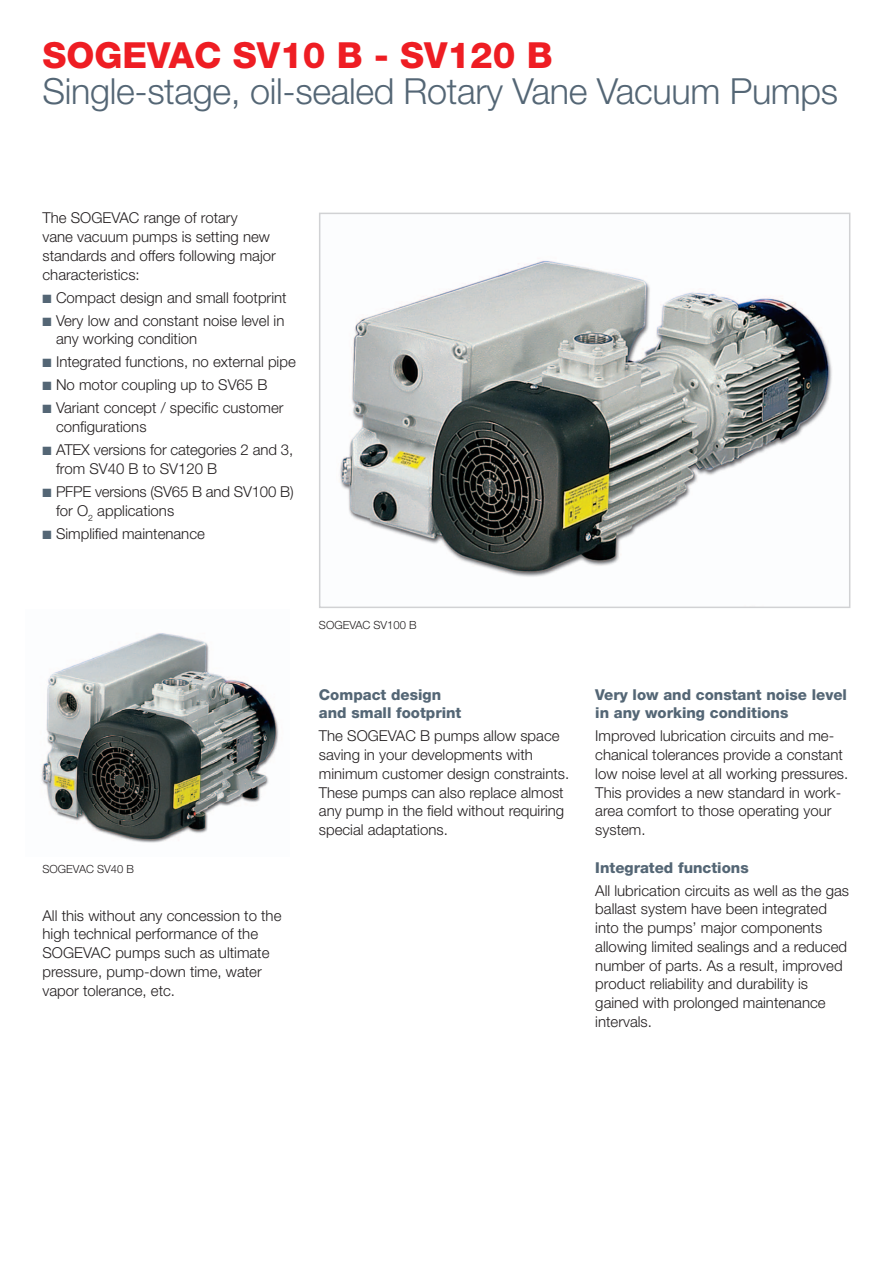
<style>
.page{position:relative;width:893px;height:1263px;background:#fff}
.page>*{position:absolute;margin:0;border:0;box-sizing:border-box;transform-origin:0 0}
.t1{font:300 36px "Helvetica Neue LT Std";letter-spacing:-.01em;color:#546675}
.t2{font:800 36px "Helvetica Neue LT Std";color:#ee1d23}
.t3{font:300 15px/18.8px "Helvetica Neue LT Std";color:#231f20}
.t4{font:800 15px/18.8px "Helvetica Neue LT Std";color:#546675}
.t5{font:300 11.25px "Helvetica Neue LT Std";color:#231f20}
.s1{color:#546675}
</style>
<div class="page">
<img style="left:340px;top:260px;width:492px;height:317px">
<div style="left:319px;top:213px;width:531px;height:395px;border:2px solid #d1d2d4"></div>
<img style="left:41px;top:633px;width:238px;height:210px">
<h1 class="t2" style="left:43px;top:34px;width:512px">SOGEVAC SV10 B - SV120 B</h1>
<h1 class="t1" style="left:43px;top:69px;width:797px">Single-stage, oil-sealed Rotary Vane Vacuum Pumps</h1>
<p class="t3" style="left:43px;top:208px;width:235px">The SOGEVAC range of rotary<br>vane vacuum pumps is setting new standards and offers following major characteristics:</p>
<p class="t3" style="left:43px;top:288px;width:246px"><span class="s1">■</span> Compact design and small footprint</p>
<p class="t3" style="left:56px;top:311px;width:230px;text-indent:-14px"><span class="s1">■</span> Very low and constant noise level in any working condition</p>
<p class="t3" style="left:43px;top:352px;width:255px"><span class="s1">■</span> Integrated functions, no external pipe</p>
<p class="t3" style="left:43px;top:375px;width:226px"><span class="s1">■</span> No motor coupling up to SV65 B</p>
<p class="t3" style="left:56px;top:398px;width:229px;text-indent:-14px"><span class="s1">■</span> Variant concept / specific customer configurations</p>
<p class="t3" style="left:56px;top:440px;width:239px;text-indent:-14px"><span class="s1">■</span> ATEX versions for categories 2 and 3, from SV40 B to SV120 B</p>
<p class="t3" style="left:56px;top:482px;width:239px;text-indent:-14px"><span class="s1">■</span> PFPE versions (SV65 B and SV100 B) for O<sub>2</sub> applications</p>
<p class="t3" style="left:43px;top:524px;width:164px"><span class="s1">■</span> Simplified maintenance</p>
<p class="t5" style="left:43px;top:862px;width:93px">SOGEVAC SV40 B</p>
<p class="t3" style="left:43px;top:906px;width:240px">All this without any concession to the high technical performance of the<br>SOGEVAC pumps such as ultimate pressure, pump-down time, water vapor tolerance, etc.</p>
<p class="t5" style="left:319px;top:618px;width:99px">SOGEVAC SV100 B</p>
<p class="t4" style="left:319px;top:685px;width:144px">Compact design and small footprint</p>
<p class="t3" style="left:319px;top:726px;width:252px">The SOGEVAC B pumps allow space saving in your developments with minimum customer design constraints.<br>These pumps can also replace almost any pump in the field without requiring special adaptations.</p>
<p class="t4" style="left:595px;top:685px;width:253px">Very low and constant noise level in any working conditions</p>
<p class="t3" style="left:595px;top:726px;width:254px">Improved lubrication circuits and me&shy;chanical tolerances provide a constant low noise level at all working pressures.<br>This provides a new standard in work&shy;area comfort to those operating your system.</p>
<p class="t4" style="left:595px;top:858px;width:155px">Integrated functions</p>
<p class="t3" style="left:595px;top:880px;width:255px">All lubrication circuits as well as the gas ballast system have been integrated into the pumps’ major components allowing limited sealings and a reduced number of parts. As a result, improved product reliability and durability is gained with prolonged maintenance intervals.</p>
</div>
